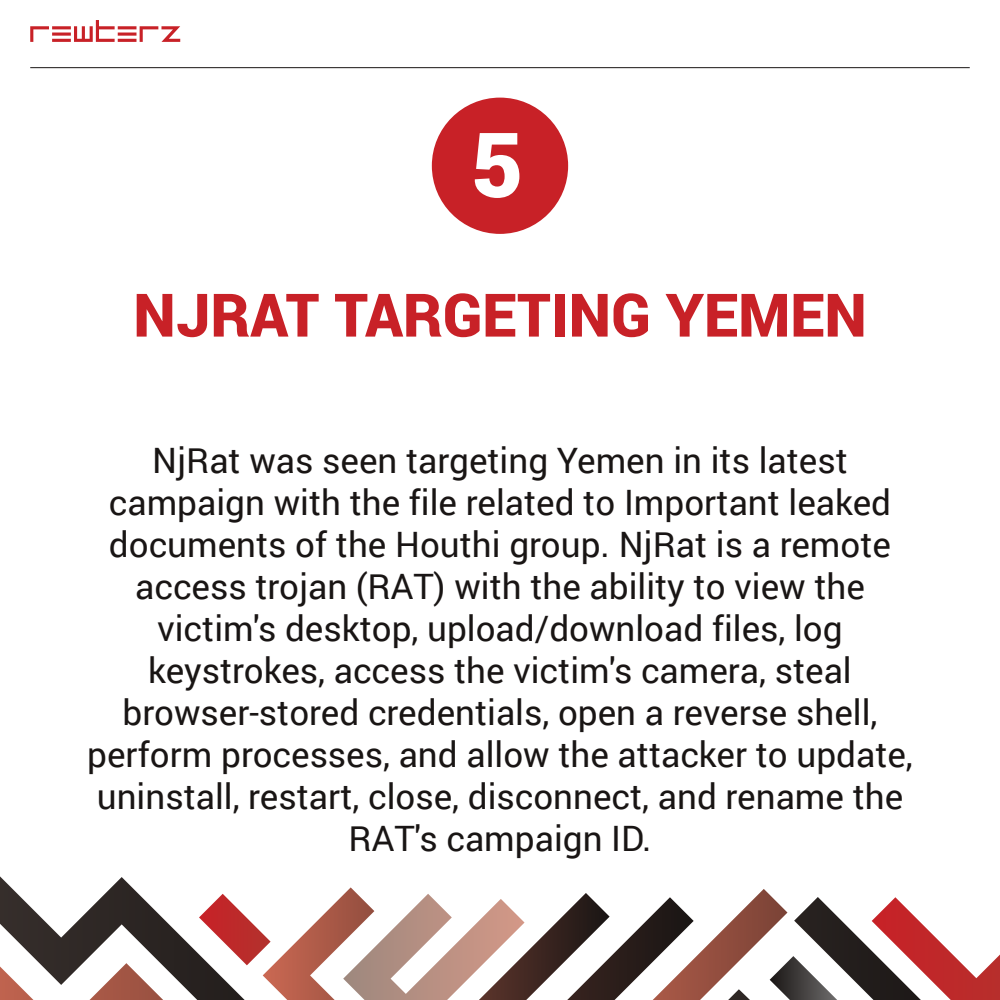
<style>
.page{position:relative;width:1000px;height:1000px;background:#fff}
.page>*{position:absolute;margin:0;border:0;box-sizing:border-box;transform-origin:0 0}
.t1{font:900 90px "Roboto";color:#fff}
.t2{font:900 60px "Roboto";color:#c82127}
.t3{font:35px/42px "Roboto";color:#191514;text-align:center}
</style>
<div class="page">
<svg style="left:610px;top:914px;width:43px;height:86px"></svg>
<svg style="left:653px;top:889px;width:347px;height:111px"></svg>
<svg style="left:0;top:876px;width:610px;height:124px"></svg>
<div style="left:432px;top:98px;width:136px;height:136px;background:#c82127;border-radius:50%"></div>
<svg style="left:30px;top:20px;width:150px;height:22px"></svg>
<hr style="left:30px;top:67px;width:940px;height:1px;background:#191514">
<h1 class="t1" style="left:471px;top:101px;width:54px">5</h1>
<h2 class="t2" style="left:133px;top:273px;width:735px">NJRAT TARGETING YEMEN</h2>
<p class="t3" style="left:87px;top:438px;width:827px">NjRat was seen targeting Yemen in its latest campaign with the file related to Important leaked documents of the Houthi group. NjRat is a remote access trojan (RAT) with the ability to view the victim's desktop, upload/download files, log keystrokes, access the victim's camera, steal browser-stored credentials, open a reverse shell, perform processes, and allow the attacker to update, uninstall, restart, close, disconnect, and rename the RAT's campaign ID.</p>
</div>
